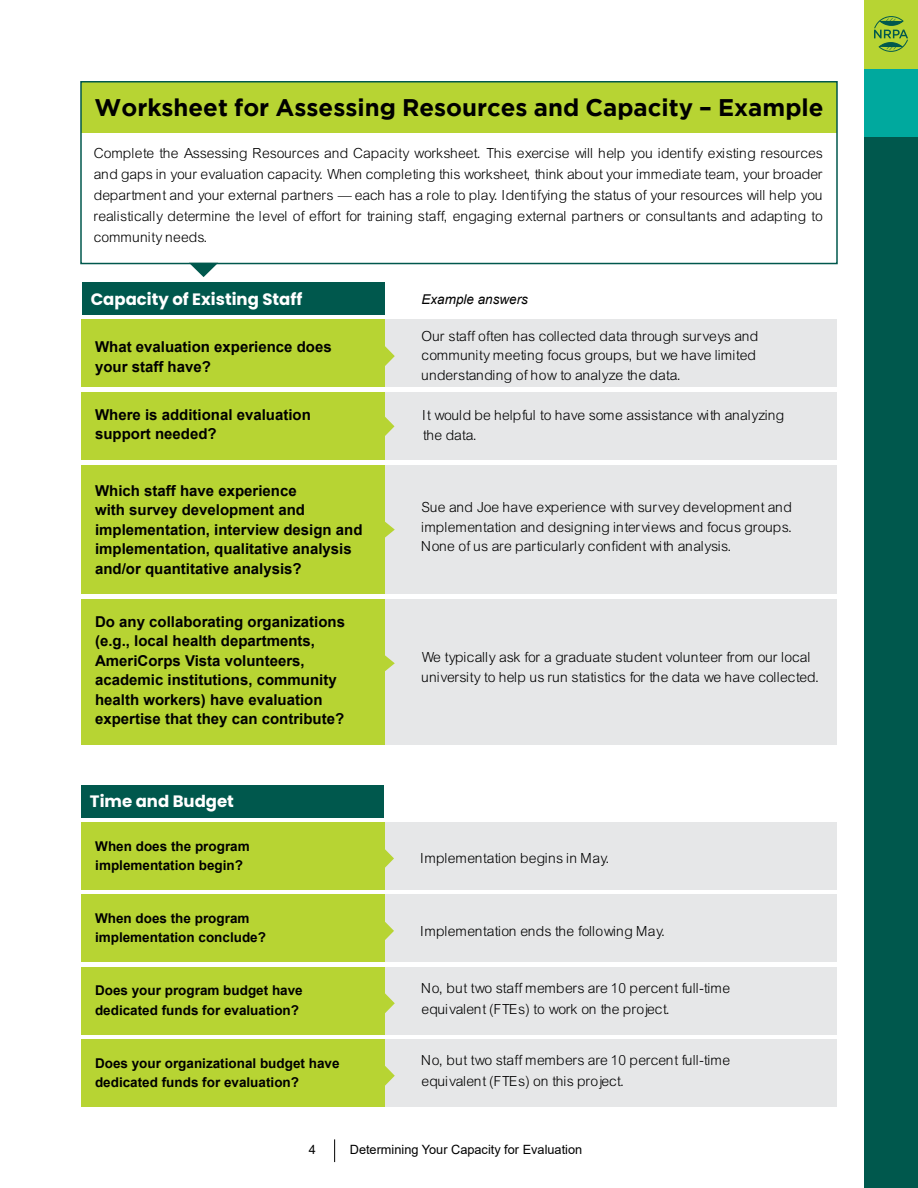
<style>
.page{position:relative;width:918px;height:1188px;background:#fff}
.page>*{position:absolute;margin:0;border:0;box-sizing:border-box;transform-origin:0 0}
.t1{font:700 24px "Gotham";color:#000}
.t2{font:700 16.5px "Poppins";color:#fff}
.t3{font:15px/21px "Arial Lgt";color:#000}
.t4{font:700 15px/19.5px "Arial";color:#000}
.t5{font:700 13.5px/19.5px "Arial";color:#000}
.t6{font:italic 13.5px "Arial";color:#000}
.t7{font:12.75px "Arial";color:#000}
</style>
<div class="page">
<div style="left:81px;top:82px;width:756px;height:51px;background:#b7d433"></div>
<div style="left:80px;top:81px;width:758px;height:183px;border:2px solid #00584d"></div>
<div style="left:864px;top:136px;width:54px;height:1052px;background:#00584d"></div>
<div style="left:864px;top:68px;width:54px;height:68px;background:#00a99e"></div>
<div style="left:864px;top:0;width:54px;height:68px;background:#b7d433"></div>
<svg style="left:874px;top:16px;width:34px;height:36px"></svg>
<div style="left:385px;top:320px;width:452px;height:67px;background:#e6e7e8"></div>
<div style="left:81px;top:320px;width:304px;height:67px;background:#b7d433"></div>
<div style="left:385px;top:392px;width:452px;height:68px;background:#e6e7e8"></div>
<div style="left:81px;top:392px;width:304px;height:68px;background:#b7d433"></div>
<div style="left:385px;top:465px;width:452px;height:129px;background:#e6e7e8"></div>
<div style="left:81px;top:465px;width:304px;height:129px;background:#b7d433"></div>
<svg style="left:385px;top:521px;width:10px;height:17px"></svg>
<svg style="left:385px;top:346px;width:10px;height:20px"></svg>
<div style="left:385px;top:599px;width:452px;height:146px;background:#e6e7e8"></div>
<div style="left:81px;top:599px;width:304px;height:146px;background:#b7d433"></div>
<svg style="left:385px;top:655px;width:10px;height:16px"></svg>
<svg style="left:385px;top:417px;width:9px;height:19px"></svg>
<div style="left:82px;top:283px;width:302px;height:32px;background:#00584d"></div>
<div style="left:384px;top:822px;width:452px;height:68px;background:#e6e7e8"></div>
<div style="left:81px;top:822px;width:304px;height:68px;background:#b7d433"></div>
<svg style="left:385px;top:849px;width:9px;height:19px"></svg>
<div style="left:81px;top:785px;width:303px;height:32px;background:#00584d"></div>
<div style="left:384px;top:894px;width:452px;height:68px;background:#e6e7e8"></div>
<div style="left:81px;top:894px;width:304px;height:68px;background:#b7d433"></div>
<svg style="left:385px;top:922px;width:9px;height:18px"></svg>
<div style="left:385px;top:967px;width:452px;height:68px;background:#e6e7e8"></div>
<div style="left:81px;top:967px;width:304px;height:68px;background:#b7d433"></div>
<svg style="left:385px;top:993px;width:10px;height:20px"></svg>
<div style="left:385px;top:1039px;width:452px;height:68px;background:#e6e7e8"></div>
<div style="left:81px;top:1039px;width:304px;height:68px;background:#b7d433"></div>
<svg style="left:385px;top:1066px;width:10px;height:20px"></svg>
<svg style="left:189px;top:263px;width:29px;height:14px"></svg>
<svg style="left:334px;top:1139px;width:1px;height:23px"></svg>
<h1 class="t1" style="left:94px;top:94px;width:730px">Worksheet for Assessing Resources and Capacity – Example</h1>
<p class="t3" style="left:94px;top:143px;width:731px;text-align:justify">Complete the Assessing Resources and Capacity worksheet. This exercise will help you identify existing resources and gaps in your evaluation capacity. When completing this worksheet, think about your immediate team, your broader department and your external partners — each has a role to play. Identifying the status of your resources will help you realistically determine the level of effort for training staff, engaging external partners or consultants and adapting to community needs.</p>
<p class="t2" style="left:91px;top:289px;width:213px">Capacity of Existing Staff</p>
<p class="t6" style="left:422px;top:291px;width:108px">Example answers</p>
<p class="t4" style="left:95px;top:338px;width:238px">What evaluation experience does your staff have?</p>
<p class="t3" style="left:422px;top:326px;width:338px;line-height:19.5px">Our staff often has collected data through surveys and community meeting focus groups, but we have limited understanding of how to analyze the data.</p>
<p class="t4" style="left:95px;top:405px;width:217px">Where is additional evaluation support needed?</p>
<p class="t3" style="left:423px;top:406px;width:363px;line-height:19.5px">It would be helpful to have some assistance with analyzing the data.</p>
<p class="t4" style="left:95px;top:481px;width:269px">Which staff have experience<br>with survey development and implementation, interview design and implementation, qualitative analysis and/or quantitative analysis?</p>
<p class="t4" style="left:95px;top:612px;width:252px">Do any collaborating organizations (e.g., local health departments, AmeriCorps Vista volunteers, academic institutions, community health workers) have evaluation expertise that they can contribute?</p>
<p class="t2" style="left:90px;top:792px;width:146px">Time and Budget</p>
<p class="t5" style="left:95px;top:837px;width:156px">When does the program implementation begin?</p>
<p class="t5" style="left:95px;top:909px;width:173px">When does the program implementation conclude?</p>
<p class="t3" style="left:422px;top:498px;width:372px;line-height:19.5px;text-align:justify">Sue and Joe have experience with survey development and implementation and designing interviews and focus groups.<br>None of us are particularly confident with analysis.</p>
<p class="t3" style="left:422px;top:648px;width:400px;line-height:19.5px">We typically ask for a graduate student volunteer from our local university to help us run statistics for the data we have collected.</p>
<p class="t3" style="left:422px;top:848px;width:191px">Implementation begins in May.</p>
<p class="t3" style="left:422px;top:920px;width:246px">Implementation ends the following May.</p>
<p class="t5" style="left:95px;top:981px;width:209px">Does your program budget have dedicated funds for evaluation?</p>
<p class="t3" style="left:422px;top:978px;width:310px">No, but two staff members are 10 percent full-time equivalent (FTEs) to work on the project.</p>
<p class="t5" style="left:95px;top:1054px;width:246px">Does your organizational budget have dedicated funds for evaluation?</p>
<p class="t3" style="left:422px;top:1050px;width:310px">No, but two staff members are 10 percent full-time equivalent (FTEs) on this project.</p>
<p class="t7" style="left:309px;top:1141px;width:9px">4</p>
<p class="t7" style="left:350px;top:1141px;width:234px">Determining Your Capacity for Evaluation</p>
</div>
